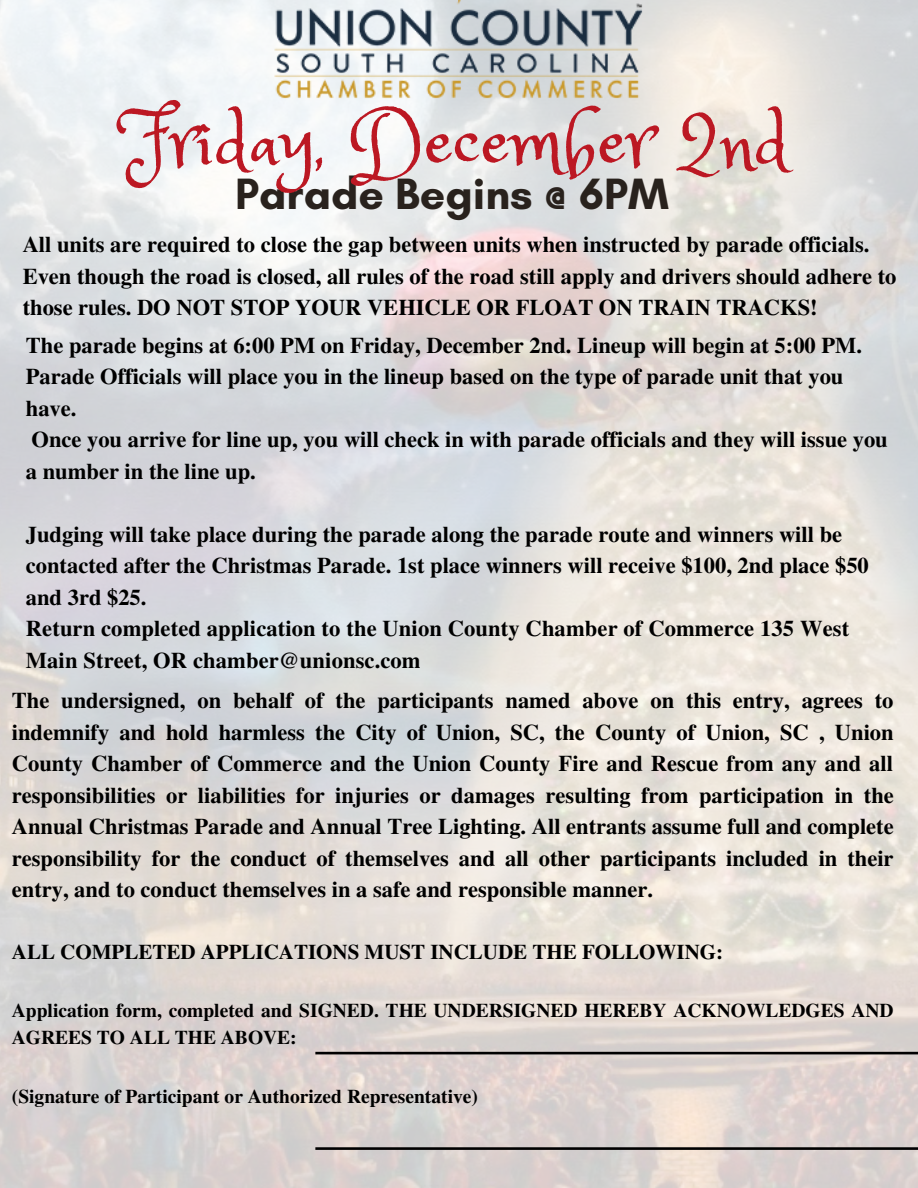
<style>
.page{position:relative;width:918px;height:1188px;background:#fff}
.page>*{position:absolute;margin:0;border:0;box-sizing:border-box;transform-origin:0 0}
.t1{font:79.05px "Princess Sofia";color:#bc1823}
.t2{font:700 44.7px "Glacial Indifference";color:#29221d}
.t3{font:700 22.5px/31.5px "Te X Gyre Termes";color:#000}
.t4{font:700 21px "Te X Gyre Termes";color:#000}
.t5{font:700 19.5px/27px "Te X Gyre Termes";color:#000}
</style>
<div class="page">
<img style="left:239px;top:0;width:440px;height:116px">
<hr style="left:315px;top:1147px;width:603px;height:3px;background:#000">
<hr style="left:315px;top:1052px;width:603px;height:3px;background:#000">
<h1 class="t1" style="left:128px;top:89px;width:664px">Friday, December 2nd</h1>
<h2 class="t2" style="left:235px;top:166px;width:435px">Parade Begins @ 6PM</h2>
<p class="t3" style="left:23px;top:228px;width:875px">All units are required to close the gap between units when instructed by parade officials.<br>Even though the road is closed, all rules of the road still apply and drivers should adhere to those rules. DO NOT STOP YOUR VEHICLE OR FLOAT ON TRAIN TRACKS!</p>
<p class="t3" style="left:26px;top:328px;width:863px">The parade begins at 6:00 PM on Friday, December 2nd. Lineup will begin at 5:00 PM.<br>Parade Officials will place you in the lineup based on the type of parade unit that you have.<br>Once you arrive for line up, you will check in with parade officials and they will issue you a number in the line up.</p>
<p class="t3" style="left:26px;top:517px;width:845px">Judging will take place during the parade along the parade route and winners will be contacted after the Christmas Parade. 1st place winners will receive $100, 2nd place $50 and 3rd $25.<br>Return completed application to the Union County Chamber of Commerce 135 West Main Street, OR chamber@unionsc.com</p>
<p class="t3" style="left:12px;top:684px;width:884px;text-align:justify">The undersigned, on behalf of the participants named above on this entry, agrees to indemnify and hold harmless the City of Union, SC, the County of Union, SC , Union County Chamber of Commerce and the Union County Fire and Rescue from any and all responsibilities or liabilities for injuries or damages resulting from participation in the Annual Christmas Parade and Annual Tree Lighting. All entrants assume full and complete responsibility for the conduct of themselves and all other participants included in their entry, and to conduct themselves in a safe and responsible manner.</p>
<p class="t4" style="left:12px;top:936px;width:713px">ALL COMPLETED APPLICATIONS MUST INCLUDE THE FOLLOWING:</p>
<p class="t5" style="left:12px;top:996px;width:883px">Application form, completed and SIGNED. THE UNDERSIGNED HEREBY ACKNOWLEDGES AND<br>AGREES TO ALL THE ABOVE:</p>
<p class="t5" style="left:12px;top:1082px;width:468px">(Signature of Participant or Authorized Representative)</p>
</div>
